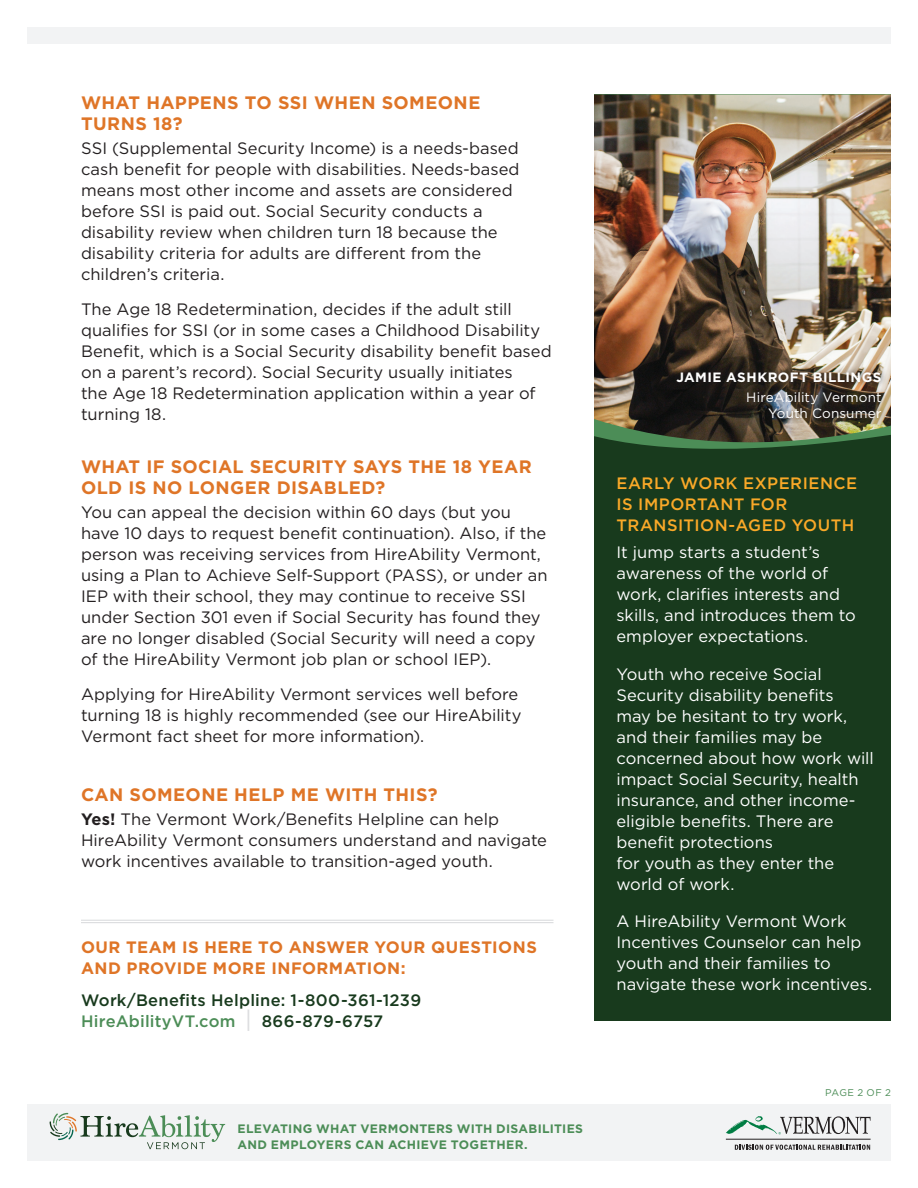
<style>
.page{position:relative;width:918px;height:1188px;background:#fff}
.page>*{position:absolute;margin:0;border:0;box-sizing:border-box;transform-origin:0 0}
.t1{font:700 18px/21px "Gotham";letter-spacing:.025em;color:#df7527}
.t2{font:16.5px/21px "Gotham";color:#231f20}
.t3{font:16.5px/21px "Gotham";color:#fff}
.t4{font:500 16.5px/21px "Gotham";letter-spacing:.015em;color:#183a1d}
.t5{font:700 16.5px/21px "Gotham";letter-spacing:.03em;color:#df7527}
.t6{font:500 16.5px/21px "Gotham";letter-spacing:.03em;color:#faa928}
.t7{font:13.5px/16.5px "Gotham";letter-spacing:.01em;color:#fff;text-align:right}
.t8{font:700 13.5px "Gotham";letter-spacing:.04em;color:#fff}
.t9{font:700 12.3px/16.2px "Gotham";letter-spacing:.025em;color:#4c8d57}
.t10{font:9.75px "Gotham";letter-spacing:.035em;color:#4c8d57}
.s1{font-weight:700}
.s2{color:#4c8d57}
.s3{font-size:23.1px;color:#dcdddf}
</style>
<div class="page">
<hr style="left:81px;top:922px;width:473px;height:1px;background:#dcdddf">
<hr style="left:81px;top:920px;width:473px;height:1px;background:#dcdddf">
<div style="left:27px;top:27px;width:864px;height:16px;background:#f2f3f4"></div>
<div style="left:594px;top:94px;width:297px;height:927px;background:#183a1d"></div>
<img style="left:594px;top:94px;width:297px;height:352px">
<div style="left:670px;top:365px;width:218px;height:60px;background:#231f20;opacity:.75"></div>
<div style="left:27px;top:1104px;width:864px;height:57px;background:#f2f3f4"></div>
<svg style="left:50px;top:1113px;width:175px;height:36px"></svg>
<svg style="left:735px;top:1145px;width:135px;height:5px"></svg>
<hr style="left:726px;top:1139px;width:145px;height:1px;background:#231f20">
<svg style="left:726px;top:1116px;width:145px;height:18px"></svg>
<p class="t1" style="left:81px;top:92px;width:401px">WHAT HAPPENS TO SSI WHEN SOMEONE<br>TURNS 18?</p>
<p class="t2" style="left:81px;top:137px;width:440px">SSI (Supplemental Security Income) is a needs-based cash benefit for people with disabilities. Needs-based means most other income and assets are considered before SSI is paid out. Social Security conducts a disability review when children turn 18 because the disability criteria for adults are different from the children’s criteria.</p>
<p class="t2" style="left:81px;top:298px;width:472px">The Age 18 Redetermination, decides if the adult still qualifies for SSI (or in some cases a Childhood Disability Benefit, which is a Social Security disability benefit based on a parent’s record). Social Security usually initiates<br>the Age 18 Redetermination application within a year of turning 18.</p>
<p class="t1" style="left:81px;top:456px;width:452px">WHAT IF SOCIAL SECURITY SAYS THE 18 YEAR<br>OLD IS NO LONGER DISABLED?</p>
<p class="t2" style="left:81px;top:502px;width:468px">You can appeal the decision within 60 days (but you have 10 days to request benefit continuation). Also, if the person was receiving services from HireAbility Vermont, using a Plan to Achieve Self-Support (PASS), or under an IEP with their school, they may continue to receive SSI under Section 301 even if Social Security has found they are no longer disabled (Social Security will need a copy of the HireAbility Vermont job plan or school IEP).</p>
<p class="t2" style="left:81px;top:683px;width:442px">Applying for HireAbility Vermont services well before turning 18 is highly recommended (see our HireAbility<br>Vermont fact sheet for more information).</p>
<p class="t1" style="left:81px;top:784px;width:358px">CAN SOMEONE HELP ME WITH THIS?</p>
<p class="t2" style="left:81px;top:808px;width:468px"><span class="s1">Yes!</span> The Vermont Work/Benefits Helpline can help<br>HireAbility Vermont consumers understand and navigate work incentives available to transition-aged youth.</p>
<p class="t5" style="left:81px;top:937px;width:457px">OUR TEAM IS HERE TO ANSWER YOUR QUESTIONS<br>AND PROVIDE MORE INFORMATION:</p>
<p class="t4" style="left:81px;top:989px;width:342px">Work/Benefits Helpline: 1-800-361-1239<br><span class="s2">HireAbilityVT.com</span> <span class="s3">|</span> 866-879-6757</p>
<p class="t9" style="left:238px;top:1120px;width:347px">ELEVATING WHAT VERMONTERS WITH DISABILITIES<br>AND EMPLOYERS CAN ACHIEVE TOGETHER.</p>
<p class="t8" style="left:676px;top:368px;width:207px">JAMIE ASHKROFT BILLINGS</p>
<p class="t7" style="left:746px;top:388px;width:137px">HireAbility Vermont<br>Youth Consumer</p>
<p class="t6" style="left:616px;top:472px;width:242px">EARLY WORK EXPERIENCE<br>IS IMPORTANT FOR<br>TRANSITION-AGED YOUTH</p>
<p class="t3" style="left:616px;top:542px;width:241px">It jump starts a student’s awareness of the world of work, clarifies interests and skills, and introduces them to employer expectations.</p>
<p class="t3" style="left:616px;top:663px;width:259px">Youth who receive Social<br>Security disability benefits<br>may be hesitant to try work, and their families may be concerned about how work will impact Social Security, health insurance, and other income&shy;eligible benefits. There are benefit protections<br>for youth as they enter the world of work.</p>
<p class="t3" style="left:616px;top:910px;width:257px">A HireAbility Vermont Work<br>Incentives Counselor can help youth and their families to navigate these work incentives.</p>
<p class="t10" style="left:825px;top:1086px;width:67px">PAGE 2 OF 2</p>
</div>
